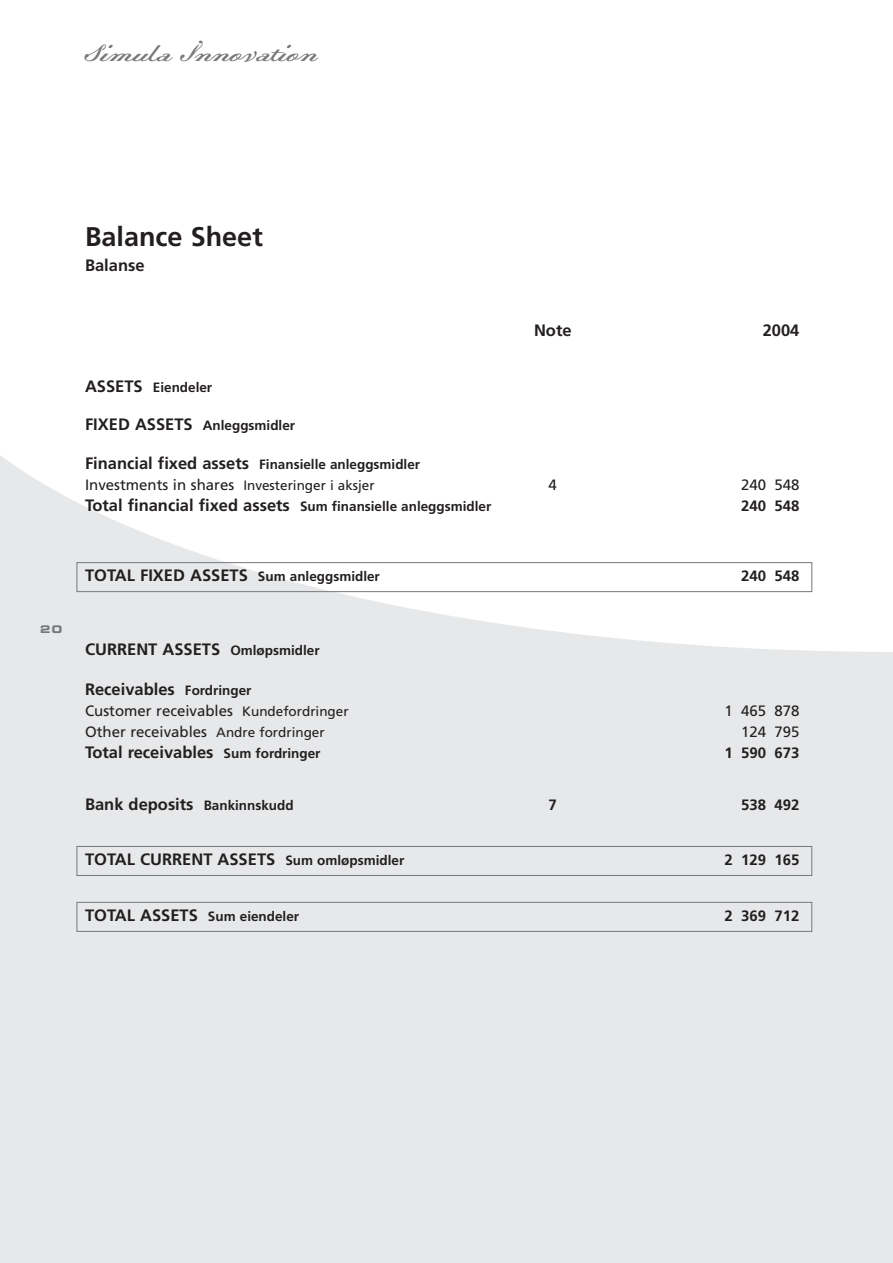
<style>
.page{position:relative;width:893px;height:1263px;background:#e7e8e9}
.page>*{position:absolute;margin:0;border:0;box-sizing:border-box;transform-origin:0 0}
.t1{font:27px "Dalliance Script";color:#76787b}
.t2{font:700 27px "Frutiger";color:#231f20}
.t3{font:700 16.5px "Frutiger";color:#231f20}
.t4{font:15px "Frutiger";color:#231f20}
.t5{font:700 15px "Frutiger";color:#231f20}
.t6{font:700 13.5px/21px "Frutiger";color:#231f20}
.t7{font:10.5px "Eurostile Bold Extended Two";color:#76787b}
.s1{font-size:16.5px}
.s2{font-weight:400;font-size:15px}
.s3{font-weight:400}
.s4{font-size:13.5px}
</style>
<div class="page">
<div style="left:0;top:0;width:893px;height:652px;background:#fff"></div>
<svg style="left:76px;top:562px;width:737px;height:370px"></svg>
<h1 class="t1" style="left:85px;top:36px;width:235px">Simula Innovation</h1>
<p class="t7" style="left:40px;top:626px;width:23px">20</p>
<h1 class="t2" style="left:85px;top:226px;width:179px">Balance Sheet</h1>
<p class="t3" style="left:85px;top:258px;width:61px">Balanse</p>
<p class="t6" style="left:85px;top:378px;width:129px"><span class="s1">ASSETS</span> Eiendeler</p>
<p class="t6" style="left:85px;top:416px;width:212px"><span class="s1">FIXED ASSETS</span> Anleggsmidler</p>
<p class="t6" style="left:85px;top:455px;width:337px"><span class="s1">Financial fixed assets</span> Finansielle anleggsmidler<br><span class="s2">Investments in shares</span> <span class="s3">Investeringer i aksjer</span></p>
<p class="t3" style="left:534px;top:324px;width:39px">Note</p>
<p class="t3" style="left:763px;top:324px;width:38px">2004</p>
<p class="t4" style="left:549px;top:479px;width:10px">4</p>
<p class="t4" style="left:741px;top:479px;width:60px">240 548</p>
<p class="t6" style="left:85px;top:497px;width:408px"><span class="s1">Total financial fixed assets</span> Sum finansielle anleggsmidler</p>
<p class="t5" style="left:741px;top:500px;width:60px">240 548</p>
<p class="t3" style="left:85px;top:569px;width:296px">TOTAL FIXED ASSETS <span class="s4">Sum anleggsmidler</span></p>
<p class="t5" style="left:741px;top:570px;width:60px">240 548</p>
<p class="t3" style="left:85px;top:643px;width:236px">CURRENT ASSETS <span class="s4">Omløpsmidler</span></p>
<p class="t3" style="left:85px;top:682px;width:168px">Receivables <span class="s4">Fordringer</span></p>
<p class="t4" style="left:85px;top:704px;width:265px">Customer receivables <span class="s4">Kundefordringer</span></p>
<p class="t4" style="left:724px;top:704px;width:77px">1 465 878</p>
<p class="t4" style="left:85px;top:725px;width:241px">Other receivables <span class="s4">Andre fordringer</span></p>
<p class="t4" style="left:741px;top:725px;width:60px">124 795</p>
<p class="t3" style="left:85px;top:745px;width:237px">Total receivables <span class="s4">Sum fordringer</span></p>
<p class="t5" style="left:724px;top:746px;width:77px">1 590 673</p>
<p class="t3" style="left:85px;top:797px;width:210px">Bank deposits <span class="s4">Bankinnskudd</span></p>
<p class="t5" style="left:549px;top:798px;width:10px">7</p>
<p class="t5" style="left:741px;top:798px;width:60px">538 492</p>
<p class="t3" style="left:85px;top:853px;width:321px">TOTAL CURRENT ASSETS <span class="s4">Sum omløpsmidler</span></p>
<p class="t5" style="left:724px;top:854px;width:77px">2 129 165</p>
<p class="t6" style="left:85px;top:907px;width:216px"><span class="s1">TOTAL ASSETS</span> Sum eiendeler</p>
<p class="t5" style="left:724px;top:910px;width:77px">2 369 712</p>
</div>
